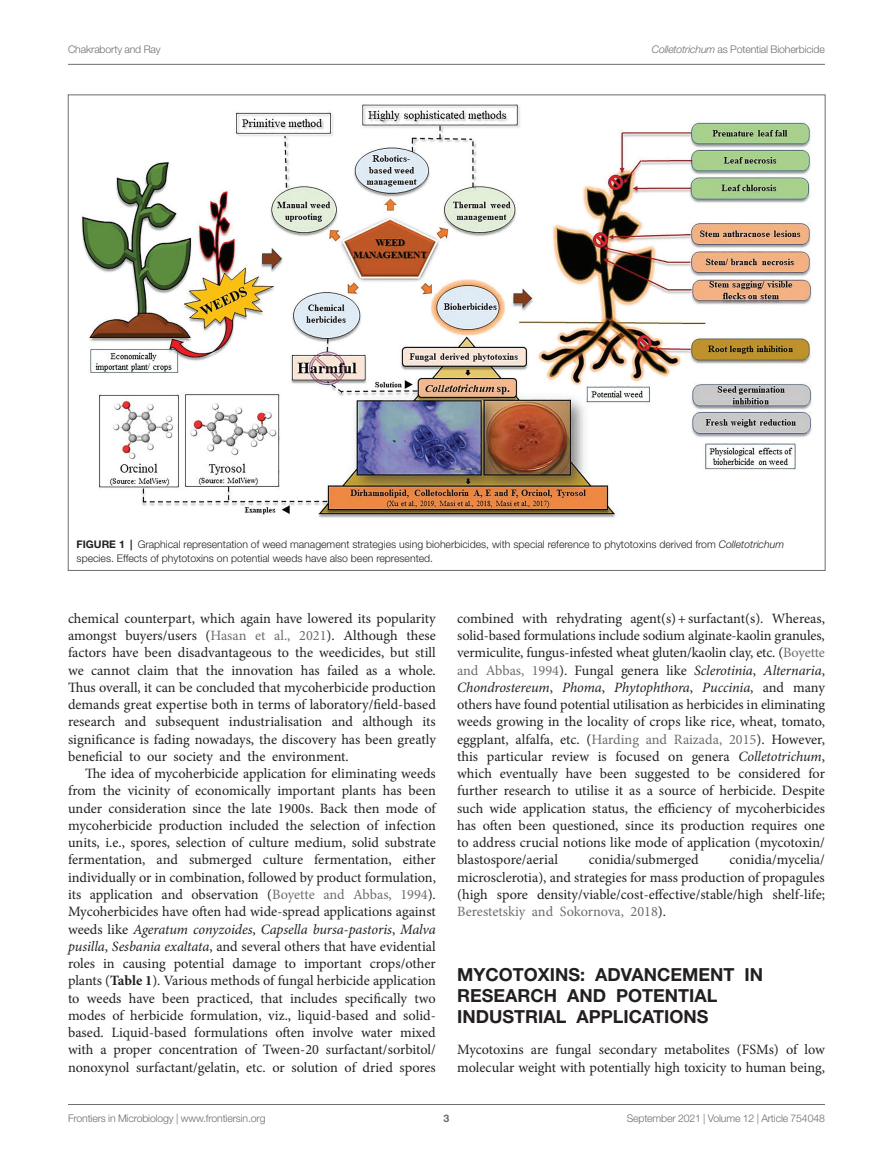
<style>
.page{position:relative;width:893px;height:1170px;background:#fff}
.page>*{position:absolute;margin:0;border:0;box-sizing:border-box;transform-origin:0 0}
.HEAD_1{font:700 18px/21px "Helvetica Neue LT Std";color:#231f20}
.TEXT{font:14.25px/17.2px "Minion Pro";color:#231f20;text-align:justify}
.TEXT_FLUSH{font:14.25px/17.2px "Minion Pro";color:#231f20;text-align:justify}
.FIG_LEG{font:300 10.5px/14.2px "Helvetica Neue LT Std";color:#231f20}
.t1{font:300 10.5px "Helvetica Neue LT Std";letter-spacing:-.015em;color:#6c6d70}
.t2{font:700 10.5px "Helvetica Neue LT Std";color:#6c6d70}
.s1{font-style:italic}
.s2{font-weight:700}
.s3{color:#6c6d70}
</style>
<div class="page">
<hr style="left:68px;top:64px;width:757px;height:1px;background:#6c6d70">
<hr style="left:68px;top:1104px;width:757px;height:1px;background:#6c6d70">
<img style="left:81px;top:104px;width:731px;height:414px">
<p class="t1" style="left:68px;top:42px;width:94px">Chakraborty and Ray</p>
<p class="t1" style="left:652px;top:42px;width:175px"><span class="s1">Colletotrichum</span> as Potential Bioherbicide</p>
<p class="FIG_LEG" style="left:77px;top:536px;width:709px"><span class="s2">FIGURE 1 |</span> Graphical representation of weed management strategies using bioherbicides, with special reference to phytotoxins derived from <span class="s1">Colletotrichum </span>species. Effects of phytotoxins on potential weeds have also been represented.</p>
<p class="TEXT_FLUSH" style="left:68px;top:609px;width:369px">chemical counterpart, which again have lowered its popularity amongst buyers/users (<span class="s3">Hasan et al., 2021</span>). Although these factors have been disadvantageous to the weedicides, but still we cannot claim that the innovation has failed as a whole.<br>Thus overall, it can be concluded that mycoherbicide production demands great expertise both in terms of laboratory/field-based research and subsequent industrialisation and although its significance is fading nowadays, the discovery has been greatly beneficial to our society and the environment.</p>
<p class="TEXT" style="left:68px;top:765px;width:369px;text-indent:17px">The idea of mycoherbicide application for eliminating weeds from the vicinity of economically important plants has been under consideration since the late 1900s. Back then mode of mycoherbicide production included the selection of infection units, i.e., spores, selection of culture medium, solid substrate fermentation, and submerged culture fermentation, either individually or in combination, followed by product formulation, its application and observation (<span class="s3">Boyette and Abbas, 1994</span>).<br>Mycoherbicides have often had wide-spread applications against weeds like <span class="s1">Ageratum conyzoides</span>, <span class="s1">Capsella bursa-pastoris</span>, <span class="s1">Malva pusilla</span>, <span class="s1">Sesbania exaltata</span>, and several others that have evidential roles in causing potential damage to important crops/other plants (<span class="s2">Table 1</span>). Various methods of fungal herbicide application to weeds have been practiced, that includes specifically two modes of herbicide formulation, viz., liquid-based and solid&shy;based. Liquid-based formulations often involve water mixed with a proper concentration of Tween-20 surfactant/sorbitol/ nonoxynol surfactant/gelatin, etc. or solution of dried spores</p>
<p class="TEXT" style="left:457px;top:609px;width:369px">combined with rehydrating agent(s)+surfactant(s). Whereas, solid-based formulations include sodium alginate-kaolin granules, vermiculite, fungus-infested wheat gluten/kaolin clay, etc. (<span class="s3">Boyette and Abbas, 1994</span>). Fungal genera like <span class="s1">Sclerotinia</span>, <span class="s1">Alternaria</span>, <span class="s1">Chondrostereum</span>, <span class="s1">Phoma</span>, <span class="s1">Phytophthora</span>, <span class="s1">Puccinia</span>, and many others have found potential utilisation as herbicides in eliminating weeds growing in the locality of crops like rice, wheat, tomato, eggplant, alfalfa, etc. (<span class="s3">Harding and Raizada, 2015</span>). However, this particular review is focused on genera <span class="s1">Colletotrichum</span>, which eventually have been suggested to be considered for further research to utilise it as a source of herbicide. Despite such wide application status, the efficiency of mycoherbicides has often been questioned, since its production requires one to address crucial notions like mode of application (mycotoxin/ blastospore/aerial</p>
<p class="TEXT" style="left:457px;top:851px;width:369px;text-indent:272px">conidia/mycelia/ microsclerotia), and strategies for mass production of propagules (high spore density/viable/cost-effective/stable/high shelf-life; <span class="s3">Berestetskiy and Sokornova, 2018</span>).</p>
<p class="TEXT" style="left:589px;top:851px;width:111px">conidia/submerged</p>
<p class="HEAD_1" style="left:457px;top:963px;width:307px">MYCOTOXINS: ADVANCEMENT IN<br>RESEARCH AND POTENTIAL<br>INDUSTRIAL APPLICATIONS</p>
<p class="TEXT_FLUSH" style="left:457px;top:1041px;width:369px">Mycotoxins are fungal secondary metabolites (FSMs) of low molecular weight with potentially high toxicity to human being,</p>
<p class="t1" style="left:68px;top:1111px;width:199px">Frontiers in Microbiology | www.frontiersin.org</p>
<p class="t2" style="left:444px;top:1111px;width:7px">3</p>
<p class="t1" style="left:627px;top:1111px;width:200px">September 2021 | Volume 12 | Article 754048</p>
</div>
